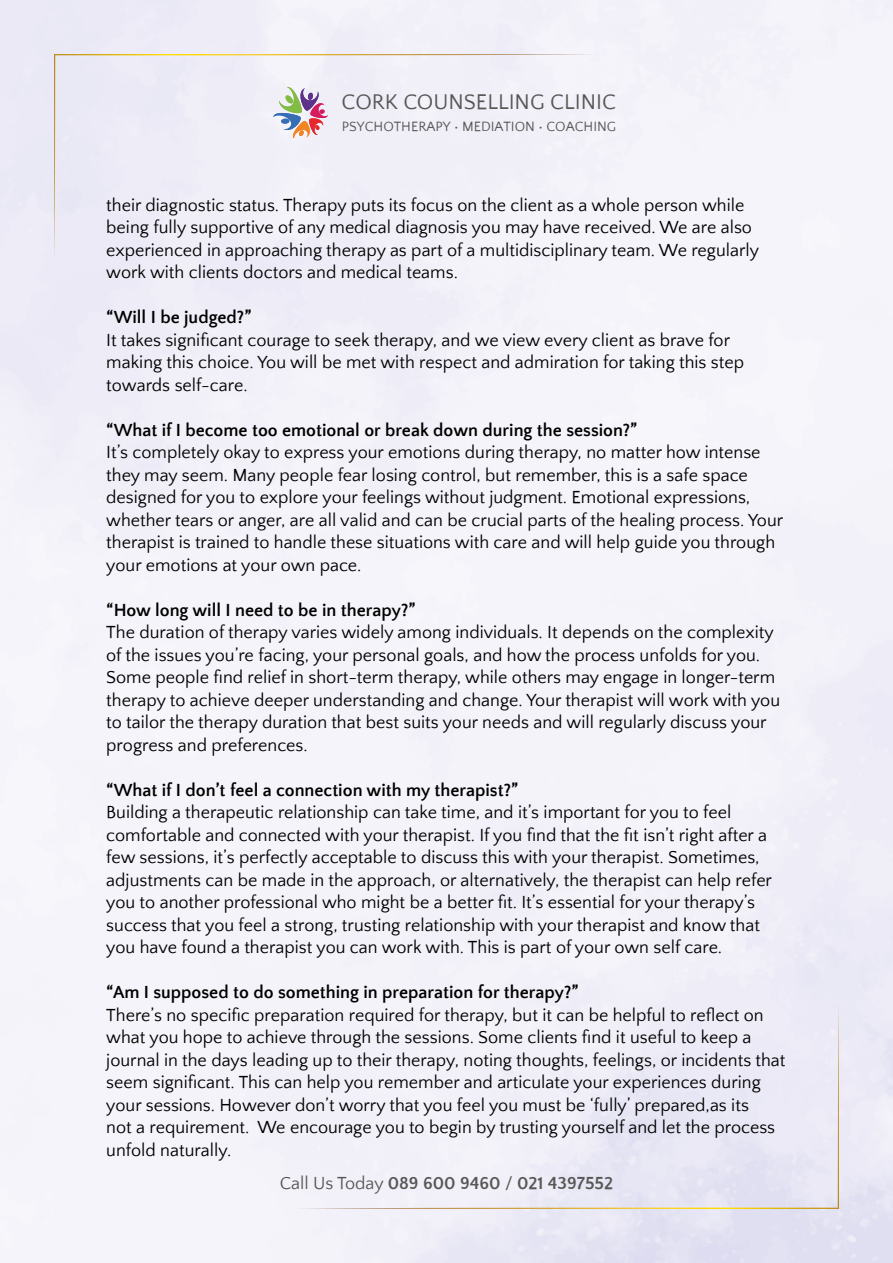
<style>
.page{position:relative;width:893px;height:1263px;background:#fff}
.page>*{position:absolute;margin:0;border:0;box-sizing:border-box;transform-origin:0 0}
.t1{font:21.9px "Quattrocento Sans";color:#575756}
.t2{font:18px/22.5px "Quattrocento Sans";color:#000}
.t3{font:700 18px "Quattrocento Sans";color:#000}
.t4{font:700 18px "Quattrocento Sans";color:#575756}
.t5{font:13.95px "Quattrocento Sans";color:#575756}
.s1{font-weight:400}
</style>
<div class="page">
<svg style="left:294px;top:1003px;width:545px;height:206px"></svg>
<div style="left:54px;top:54px;width:544px;height:206px;background:#f0eff8"></div>
<svg style="left:273px;top:87px;width:55px;height:51px"></svg>
<p class="t1" style="left:341px;top:91px;width:276px">CORK COUNSELLING CLINIC</p>
<p class="t5" style="left:342px;top:119px;width:276px">PSYCHOTHERAPY • MEDIATION • COACHING</p>
<p class="t2" style="left:106px;top:194px;width:654px">their diagnostic status. Therapy puts its focus on the client as a whole person while being fully supportive of any medical diagnosis you may have received. We are also experienced in approaching therapy as part of a multidisciplinary team. We regularly work with clients doctors and medical teams.</p>
<p class="t3" style="left:106px;top:308px;width:147px">“Will I be judged?”</p>
<p class="t2" style="left:106px;top:329px;width:639px">It takes significant courage to seek therapy, and we view every client as brave for making this choice. You will be met with respect and admiration for taking this step towards self-care.</p>
<p class="t3" style="left:106px;top:421px;width:532px">“What if I become too emotional or break down during the session?”</p>
<p class="t2" style="left:106px;top:442px;width:678px">It’s completely okay to express your emotions during therapy, no matter how intense they may seem. Many people fear losing control, but remember, this is a safe space designed for you to explore your feelings without judgment. Emotional expressions, whether tears or anger, are all valid and can be crucial parts of the healing process. Your therapist is trained to handle these situations with care and will help guide you through your emotions at your own pace.</p>
<p class="t3" style="left:106px;top:601px;width:311px">“How long will I need to be in therapy?”</p>
<p class="t2" style="left:106px;top:622px;width:675px">The duration of therapy varies widely among individuals. It depends on the complexity of the issues you’re facing, your personal goals, and how the process unfolds for you.<br>Some people find relief in short-term therapy, while others may engage in longer-term therapy to achieve deeper understanding and change. Your therapist will work with you to tailor the therapy duration that best suits your needs and will regularly discuss your progress and preferences.</p>
<p class="t3" style="left:106px;top:781px;width:413px">“What if I don’t feel a connection with my therapist?”</p>
<p class="t2" style="left:106px;top:802px;width:667px">Building a therapeutic relationship can take time, and it’s important for you to feel comfortable and connected with your therapist. If you find that the fit isn’t right after a few sessions, it’s perfectly acceptable to discuss this with your therapist. Sometimes, adjustments can be made in the approach, or alternatively, the therapist can help refer you to another professional who might be a better fit. It’s essential for your therapy’s success that you feel a strong, trusting relationship with your therapist and know that you have found a therapist you can work with. This is part of your own self care.</p>
<p class="t3" style="left:106px;top:983px;width:474px">“Am I supposed to do something in preparation for therapy?”</p>
<p class="t2" style="left:106px;top:1004px;width:681px">There’s no specific preparation required for therapy, but it can be helpful to reflect on what you hope to achieve through the sessions. Some clients find it useful to keep a journal in the days leading up to their therapy, noting thoughts, feelings, or incidents that seem significant. This can help you remember and articulate your experiences during your sessions. However don’t worry that you feel you must be ‘fully’ prepared,as its<br>not a requirement. We encourage you to begin by trusting yourself and let the process unfold naturally.</p>
<p class="t4" style="left:280px;top:1174px;width:335px"><span class="s1">Call Us Today</span> 089 600 9460 <span class="s1">/</span> 021 4397552</p>
</div>
